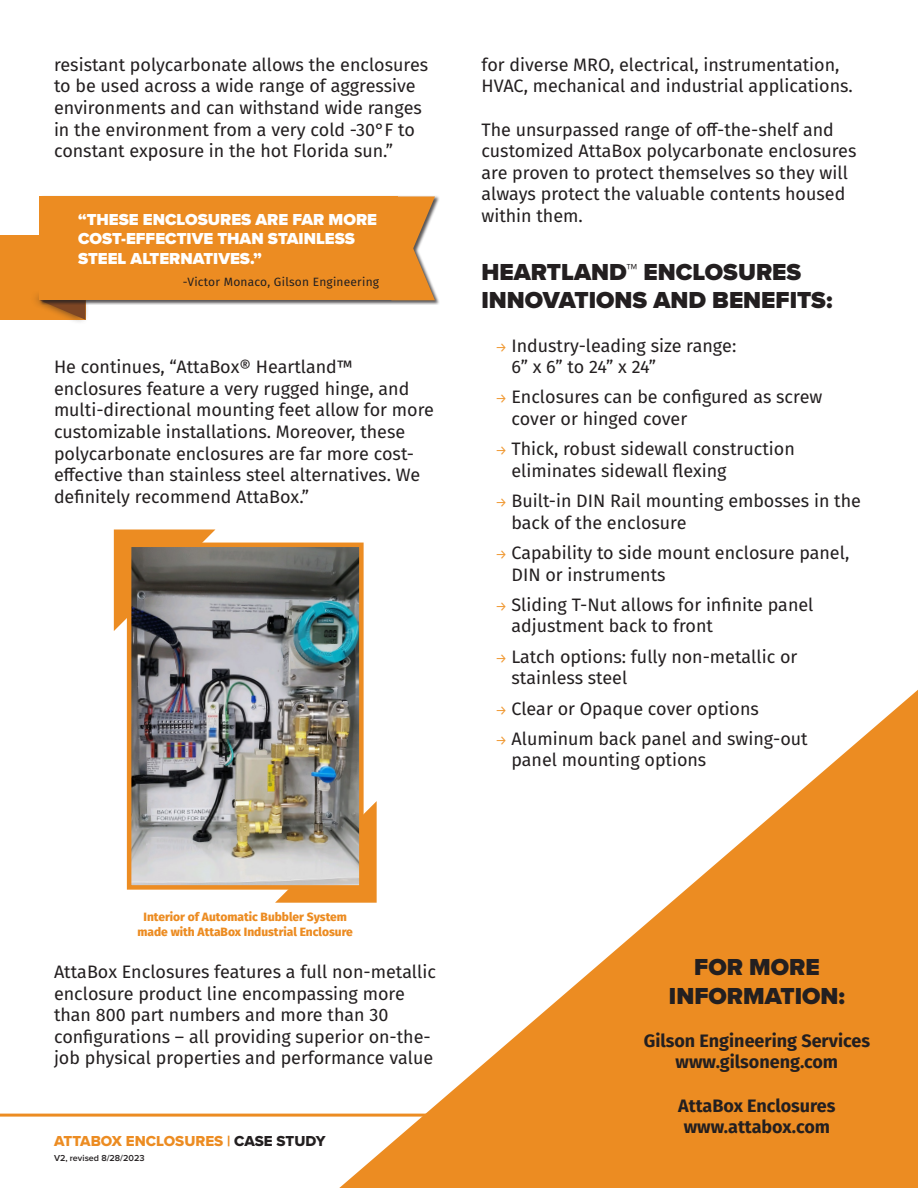
<style>
.page{position:relative;width:918px;height:1188px;background:#fff}
.page>*{position:absolute;margin:0;border:0;box-sizing:border-box;transform-origin:0 0}
.t1{font:900 24px/28.8px "Proxima Nova";color:#231f20}
.t2{font:18px/21.6px "Fira Sans";color:#231f20}
.t3{font:700 18px "Fira Sans";color:#231f20}
.t4{font:900 16.5px/19.8px "Proxima Nova";color:#fff}
.t5{font:15px "Proxima Nova Extrabld";color:#ec8c22}
.t6{font:800 12px "Fira Sans";color:#ec8c22}
.t7{font:12px "Fira Sans";letter-spacing:.02em;color:#231f20}
.t8{font:600 9px "Proxima Nova";color:#231f20}
.s1{font-size:13.5px;color:#f09831}
.s2{color:#231f20}
</style>
<div class="page">
<hr style="left:0;top:1114px;width:918px;height:3px;background:#ec8c22">
<svg style="left:339px;top:690px;width:579px;height:498px;fill:#ec8c22"></svg>
<svg style="left:275px;top:801px;width:102px;height:102px"></svg>
<svg style="left:114px;top:530px;width:101px;height:101px"></svg>
<img style="left:132px;top:548px;width:227px;height:337px">
<div style="left:127px;top:543px;width:237px;height:347px;border:4px solid #ec8c22"></div>
<div style="left:0;top:235px;width:86px;height:85px;background:#ec8c22"></div>
<div style="left:29px;top:291px;width:60px;height:35px;background:#231f20;opacity:.75"></div>
<svg style="left:40px;top:305px;width:46px;height:15px"></svg>
<div style="left:39px;top:195px;width:401px;height:110px;background:#231f20;opacity:.75"></div>
<div style="left:40px;top:196px;width:358px;height:104px;background:#ec8c22"></div>
<svg style="left:398px;top:196px;width:37px;height:104px"></svg>
<p class="t2" style="left:54px;top:53px;width:376px">resistant polycarbonate allows the enclosures to be used across a wide range of aggressive environments and can withstand wide ranges in the environment from a very cold -30°F to constant exposure in the hot Florida sun.”</p>
<p class="t4" style="left:78px;top:209px;width:301px">“THESE ENCLOSURES ARE FAR MORE<br>COST-EFFECTIVE THAN STAINLESS<br>STEEL ALTERNATIVES.”</p>
<p class="t7" style="left:183px;top:273px;width:198px">-Victor Monaco, Gilson Engineering</p>
<p class="t2" style="left:54px;top:356px;width:382px">He continues, “AttaBox® Heartland™ enclosures feature a very rugged hinge, and multi-directional mounting feet allow for more customizable installations. Moreover, these polycarbonate enclosures are far more cost&shy;effective than stainless steel alternatives. We definitely recommend AttaBox.”</p>
<p class="t2" style="left:482px;top:53px;width:373px">for diverse MRO, electrical, instrumentation,<br>HVAC, mechanical and industrial applications.</p>
<p class="t2" style="left:482px;top:118px;width:376px">The unsurpassed range of off-the-shelf and customized AttaBox polycarbonate enclosures are proven to protect themselves so they will always protect the valuable contents housed within them.</p>
<p class="t1" style="left:482px;top:257px;width:352px">HEARTLAND™ ENCLOSURES<br>INNOVATIONS AND BENEFITS:</p>
<p class="t2" style="left:512px;top:334px;width:226px;text-indent:-16px"><span class="s1">→</span> Industry-leading size range:<br>6” x 6” to 24” x 24”</p>
<p class="t2" style="left:512px;top:386px;width:312px;text-indent:-16px"><span class="s1">→</span> Enclosures can be configured as screw cover or hinged cover</p>
<p class="t2" style="left:512px;top:438px;width:285px;text-indent:-16px"><span class="s1">→</span> Thick, robust sidewall construction eliminates sidewall flexing</p>
<p class="t2" style="left:512px;top:490px;width:351px;text-indent:-16px"><span class="s1">→</span> Built-in DIN Rail mounting embosses in the back of the enclosure</p>
<p class="t2" style="left:512px;top:541px;width:339px;text-indent:-16px"><span class="s1">→</span> Capability to side mount enclosure panel,<br>DIN or instruments</p>
<p class="t2" style="left:512px;top:593px;width:304px;text-indent:-16px"><span class="s1">→</span> Sliding T-Nut allows for infinite panel adjustment back to front</p>
<p class="t2" style="left:512px;top:645px;width:288px;text-indent:-16px"><span class="s1">→</span> Latch options: fully non-metallic or stainless steel</p>
<p class="t2" style="left:495px;top:697px;width:265px"><span class="s1">→</span> Clear or Opaque cover options</p>
<p class="t2" style="left:512px;top:727px;width:298px;text-indent:-16px"><span class="s1">→</span> Aluminum back panel and swing-out panel mounting options</p>
<p class="t6" style="left:144px;top:907px;width:205px">Interior of Automatic Bubbler System</p>
<p class="t6" style="left:138px;top:921px;width:217px">made with AttaBox Industrial Enclosure</p>
<p class="t2" style="left:54px;top:960px;width:384px">AttaBox Enclosures features a full non-metallic enclosure product line encompassing more than 800 part numbers and more than 30 configurations – all providing superior on-the&shy;job physical properties and performance value</p>
<p class="t5" style="left:54px;top:1130px;width:273px">ATTABOX ENCLOSURES | <span class="s2">CASE STUDY</span></p>
<p class="t8" style="left:54px;top:1151px;width:92px">V2, revised 8/28/2023</p>
<p class="t1" style="left:694px;top:952px;width:127px">FOR MORE</p>
<p class="t1" style="left:669px;top:981px;width:177px">INFORMATION:</p>
<p class="t3" style="left:644px;top:1025px;width:228px">Gilson Engineering Services</p>
<p class="t3" style="left:676px;top:1047px;width:164px">www.gilsoneng.com</p>
<p class="t3" style="left:678px;top:1090px;width:159px">AttaBox Enclosures</p>
<p class="t3" style="left:684px;top:1112px;width:148px">www.attabox.com</p>
</div>
